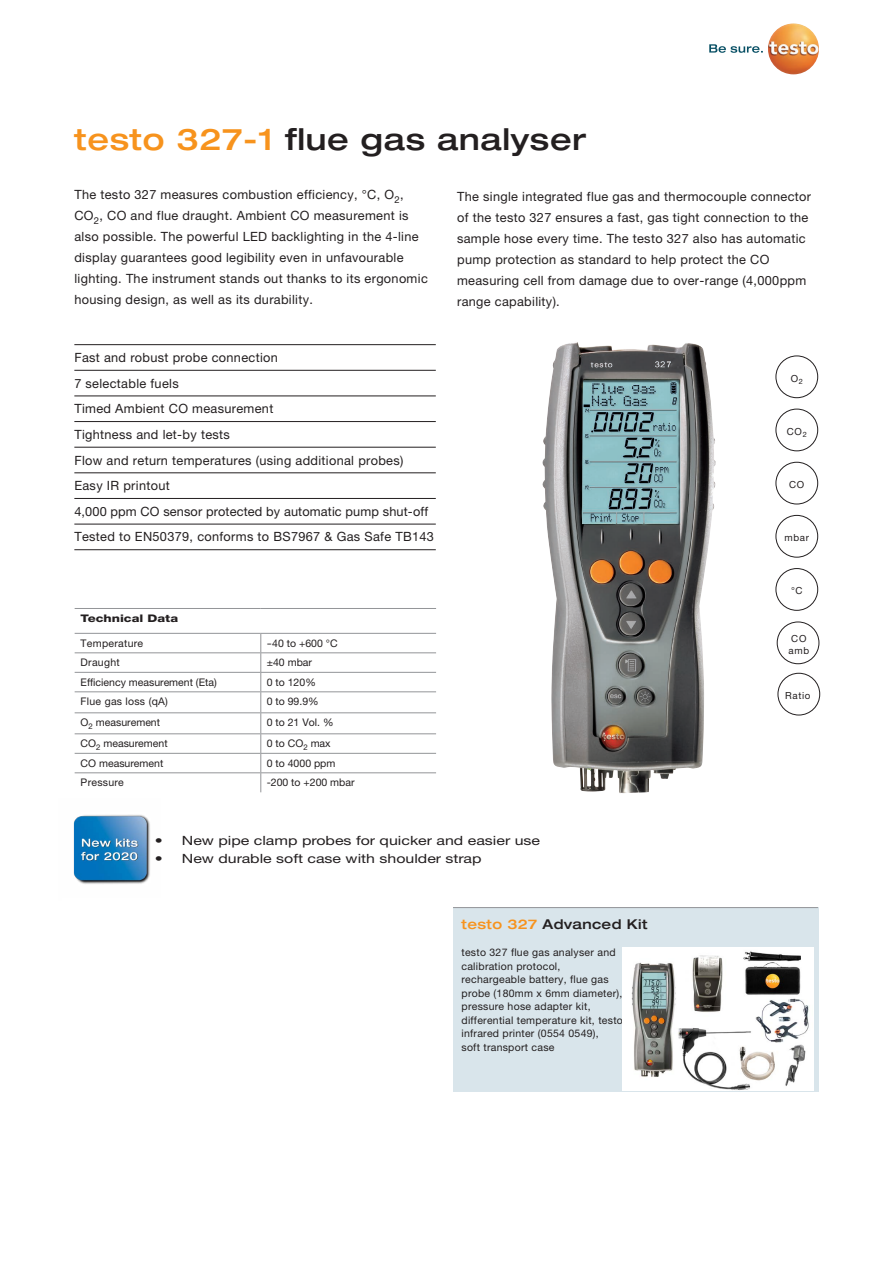
<style>
.page{position:relative;width:893px;height:1263px;background:#fff}
.page>*{position:absolute;margin:0;border:0;box-sizing:border-box;transform-origin:0 0}
.t1{font:500 expanded 30px "Helvetica Neue LTW1 G";letter-spacing:.025em;color:#231f20}
.t2{font:500 expanded 13.5px "Helvetica Neue LT Com";letter-spacing:.025em;color:#231f20}
.t3{font:12.75px/21px "Helvetica Neue LTW1 G";letter-spacing:.025em;color:#231f20}
.t4{font:12.75px "Helvetica Neue LTW1 G";color:#231f20;scale:1.25 1}
.t5{font:10.5px/13.5px "Helvetica Neue LTW1 G";letter-spacing:.025em;color:#231f20}
.t6{font:10.5px "Helvetica Neue LTW1 G";color:#231f20}
.t7{font:800 10.5px "Helvetica Neue LTW1 G";color:#231f20;scale:1.25 1}
.t8{font:10.5px "Helvetica Neue LTW1 G";letter-spacing:.025em;color:#231f20;scale:1.25 1}
.t9{font:9.75px/11.7px "Helvetica Neue LTW1 G";letter-spacing:.07em;color:#231f20}
.s1{color:#f7931d}
</style>
<div class="page">
<div style="left:453px;top:907px;width:366px;height:219px;background:#d9e5eb"></div>
<hr style="left:74px;top:344px;width:362px;height:1px;background:#231f20">
<hr style="left:74px;top:370px;width:362px;height:1px;background:#231f20">
<hr style="left:74px;top:396px;width:362px;height:1px;background:#231f20">
<hr style="left:74px;top:421px;width:362px;height:1px;background:#231f20">
<hr style="left:74px;top:447px;width:362px;height:1px;background:#231f20">
<hr style="left:74px;top:472px;width:362px;height:1px;background:#231f20">
<hr style="left:74px;top:498px;width:362px;height:1px;background:#231f20">
<hr style="left:74px;top:524px;width:362px;height:1px;background:#231f20">
<hr style="left:74px;top:549px;width:362px;height:1px;background:#231f20">
<img style="left:542px;top:342px;width:174px;height:451px">
<div style="left:776px;top:356px;width:42px;height:42px;border:1px solid #231f20;border-radius:50%"></div>
<div style="left:776px;top:409px;width:42px;height:42px;border:1px solid #231f20;border-radius:50%"></div>
<div style="left:776px;top:462px;width:42px;height:42px;border:1px solid #231f20;border-radius:50%"></div>
<div style="left:776px;top:568px;width:42px;height:43px;border:1px solid #231f20;border-radius:50%"></div>
<div style="left:776px;top:515px;width:42px;height:42px;border:1px solid #231f20;border-radius:50%"></div>
<hr style="left:75px;top:608px;width:186px;height:1px;background:#939598">
<hr style="left:261px;top:608px;width:175px;height:1px;background:#939598">
<hr style="left:75px;top:633px;width:186px;height:1px;background:#939598">
<hr style="left:261px;top:633px;width:175px;height:1px;background:#939598">
<hr style="left:75px;top:652px;width:186px;height:1px;background:#939598">
<svg style="left:260px;top:634px;width:1px;height:158px"></svg>
<hr style="left:261px;top:652px;width:175px;height:1px;background:#939598">
<hr style="left:75px;top:672px;width:186px;height:1px;background:#939598">
<hr style="left:261px;top:672px;width:175px;height:1px;background:#939598">
<hr style="left:75px;top:691px;width:186px;height:1px;background:#939598">
<hr style="left:261px;top:691px;width:175px;height:1px;background:#939598">
<hr style="left:75px;top:712px;width:186px;height:1px;background:#939598">
<hr style="left:261px;top:712px;width:175px;height:1px;background:#939598">
<hr style="left:75px;top:733px;width:186px;height:1px;background:#939598">
<hr style="left:261px;top:733px;width:175px;height:1px;background:#939598">
<hr style="left:75px;top:753px;width:186px;height:1px;background:#939598">
<hr style="left:261px;top:753px;width:175px;height:1px;background:#939598">
<hr style="left:75px;top:772px;width:186px;height:1px;background:#939598">
<hr style="left:261px;top:772px;width:175px;height:1px;background:#939598">
<div style="left:777px;top:622px;width:42px;height:42px;border:1px solid #231f20;border-radius:50%"></div>
<div style="left:778px;top:673px;width:42px;height:42px;border:1px solid #231f20;border-radius:50%"></div>
<hr style="left:453px;top:907px;width:365px;height:1px;background:#939598">
<img style="left:623px;top:947px;width:191px;height:144px">
<svg style="left:709px;top:44px;width:54px;height:9px"></svg>
<img style="left:768px;top:23px;width:51px;height:51px;border-radius:25px">
<img style="left:73px;top:814px;width:77px;height:70px">
<div style="left:66px;top:1092px;width:772px;height:113px;background:#fff"></div>
<h1 class="t1" style="left:74px;top:120px;width:514px"><span class="s1">testo 327-1</span> flue gas analyser</h1>
<p class="t3" style="left:74px;top:184px;width:355px">The testo 327 measures combustion efficiency, °C, O<sub>2</sub>, CO<sub>2</sub>, CO and flue draught. Ambient CO measurement is also possible. The powerful LED backlighting in the 4-line display guarantees good legibility even in unfavourable lighting. The instrument stands out thanks to its ergonomic housing design, as well as its durability.</p>
<p class="t3" style="left:457px;top:185px;width:355px">The single integrated flue gas and thermocouple connector of the testo 327 ensures a fast, gas tight connection to the sample hose every time. The testo 327 also has automatic pump protection as standard to help protect the CO measuring cell from damage due to over-range (4,000ppm range capability).</p>
<p class="t3" style="left:74px;top:345px;width:361px;line-height:25.7px">Fast and robust probe connection<br>7 selectable fuels<br>Timed Ambient CO measurement<br>Tightness and let-by tests<br>Flow and return temperatures (using additional probes)<br>Easy IR printout<br>4,000 ppm CO sensor protected by automatic pump shut-off Tested to EN50379, conforms to BS7967 &amp; Gas Safe TB143</p>
<p class="t7" style="left:81px;top:612px;width:80px">Technical Data</p>
<p class="t5" style="left:81px;top:636px;width:64px">Temperature</p>
<p class="t8" style="left:267px;top:637px;width:58px">-40 to +600 °C</p>
<p class="t5" style="left:81px;top:656px;width:41px">Draught</p>
<p class="t5" style="left:267px;top:656px;width:47px">±40 mbar</p>
<p class="t6" style="left:81px;top:676px;width:138px">Efficiency measurement (Eta)</p>
<p class="t5" style="left:267px;top:675px;width:51px">0 to 120%</p>
<p class="t5" style="left:81px;top:695px;width:89px">Flue gas loss (qA)</p>
<p class="t5" style="left:267px;top:695px;width:53px">0 to 99.9%</p>
<p class="t6" style="left:81px;top:716px;width:81px">O<sub>2</sub> measurement</p>
<p class="t5" style="left:267px;top:716px;width:68px">0 to 21 Vol. %</p>
<p class="t6" style="left:81px;top:737px;width:89px">CO<sub>2</sub> measurement</p>
<p class="t5" style="left:267px;top:737px;width:65px">0 to CO<sub>2</sub> max</p>
<p class="t6" style="left:81px;top:757px;width:84px">CO measurement</p>
<p class="t6" style="left:267px;top:757px;width:70px">0 to 4000 ppm</p>
<p class="t5" style="left:81px;top:776px;width:45px">Pressure</p>
<p class="t6" style="left:267px;top:776px;width:89px">-200 to +200 mbar</p>
<p class="t4" style="left:155px;top:832px;width:310px">• New pipe clamp probes for quicker and easier use</p>
<p class="t4" style="left:155px;top:850px;width:263px">• New durable soft case with shoulder strap</p>
<p class="t2" style="left:461px;top:916px;width:188px"><span class="s1">testo 327</span> Advanced Kit</p>
<p class="t5" style="left:461px;top:946px;width:163px">testo 327 flue gas analyser and calibration protocol, rechargeable battery, flue gas probe (180mm x 6mm diameter), pressure hose adapter kit, differential temperature kit, testo infrared printer (0554 0549),<br>soft transport case</p>
<p class="t9" style="left:791px;top:372px;width:14px">O<sub>2</sub></p>
<p class="t9" style="left:787px;top:426px;width:21px">CO<sub>2</sub></p>
<p class="t9" style="left:789px;top:479px;width:17px">CO</p>
<p class="t9" style="left:784px;top:532px;width:26px">mbar</p>
<p class="t9" style="left:791px;top:585px;width:13px">°C</p>
<p class="t9" style="left:788px;top:633px;width:22px">CO amb</p>
<p class="t9" style="left:785px;top:690px;width:27px">Ratio</p>
</div>
